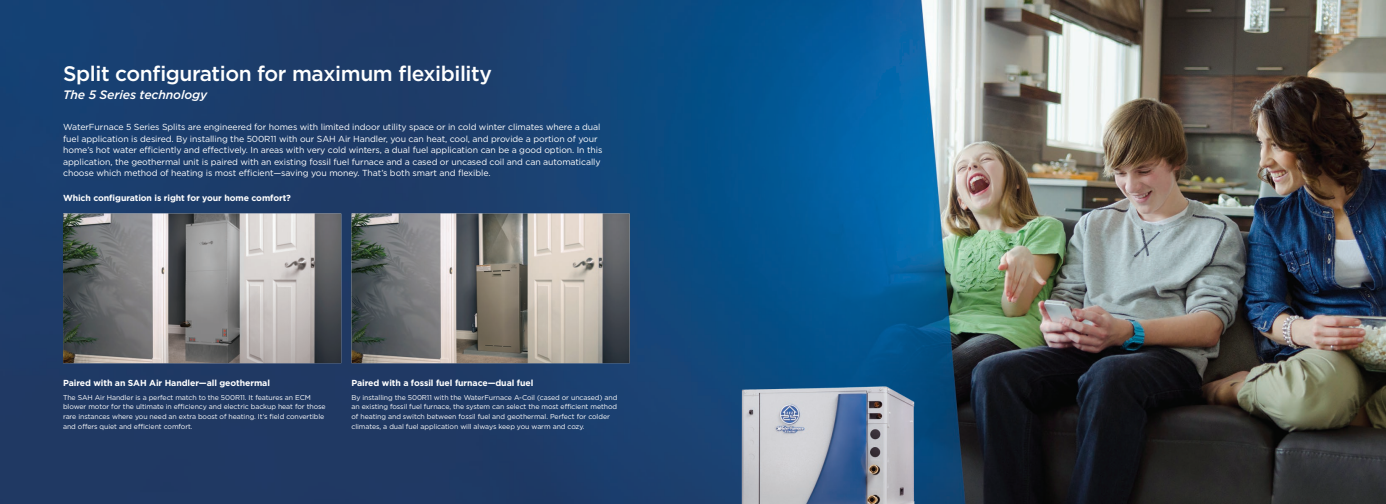
<style>
.page{position:relative;width:1386px;height:504px;background:#fff}
.page>*{position:absolute;margin:0;border:0;box-sizing:border-box;transform-origin:0 0}
.Title_Headers_-_Medium{font:500 21px "Gotham";letter-spacing:-.02em;color:#fff}
.Title_Headers_-_Medium-2{font:italic 500 12.25px "Gotham";letter-spacing:-.01em;color:#fff}
.Inside_Cover{font:8.75px/11.4px "Gotham";letter-spacing:-.01em;color:#fff}
.Subtitle_-_Black{font:700 8.75px "Gotham";letter-spacing:-.01em;color:#fff}
.Body_Copy_-_Black{font:7px/9.6px "Gotham";letter-spacing:-.01em;color:#fff}
</style>
<div class="page">
<img style="left:0;top:0;width:1386px;height:504px">
<img style="left:63px;top:214px;width:278px;height:149px">
<img style="left:351px;top:214px;width:279px;height:149px">
<img style="left:716px;top:361px;width:232px;height:143px">
<p class="Title_Headers_-_Medium" style="left:63px;top:59px;width:430px">Split configuration for maximum flexibility</p>
<p class="Title_Headers_-_Medium-2" style="left:63px;top:87px;width:146px">The 5 Series technology</p>
<p class="Inside_Cover" style="left:63px;top:121px;width:541px">WaterFurnace 5 Series Splits are engineered for homes with limited indoor utility space or in cold winter climates where a dual fuel application is desired. By installing the 500R11 with our SAH Air Handler, you can heat, cool, and provide a portion of your home’s hot water efficiently and effectively. In areas with very cold winters, a dual fuel application can be a good option. In this application, the geothermal unit is paired with an existing fossil fuel furnace and a cased or uncased coil and can automatically choose which method of heating is most efficient—saving you money. That’s both smart and flexible.</p>
<p class="Subtitle_-_Black" style="left:63px;top:192px;width:229px">Which configuration is right for your home comfort?</p>
<p class="Subtitle_-_Black" style="left:63px;top:377px;width:208px">Paired with an SAH Air Handler—all geothermal</p>
<p class="Body_Copy_-_Black" style="left:63px;top:392px;width:264px">The SAH Air Handler is a perfect match to the 500R11. It features an ECM blower motor for the ultimate in efficiency and electric backup heat for those rare instances where you need an extra boost of heating. It’s field convertible and offers quiet and efficient comfort.</p>
<p class="Subtitle_-_Black" style="left:352px;top:377px;width:183px">Paired with a fossil fuel furnace—dual fuel</p>
<p class="Body_Copy_-_Black" style="left:352px;top:392px;width:267px">By installing the 500R11 with the WaterFurnace A-Coil (cased or uncased) and an existing fossil fuel furnace, the system can select the most efficient method of heating and switch between fossil fuel and geothermal. Perfect for colder climates, a dual fuel application will always keep you warm and cozy.</p>
</div>
